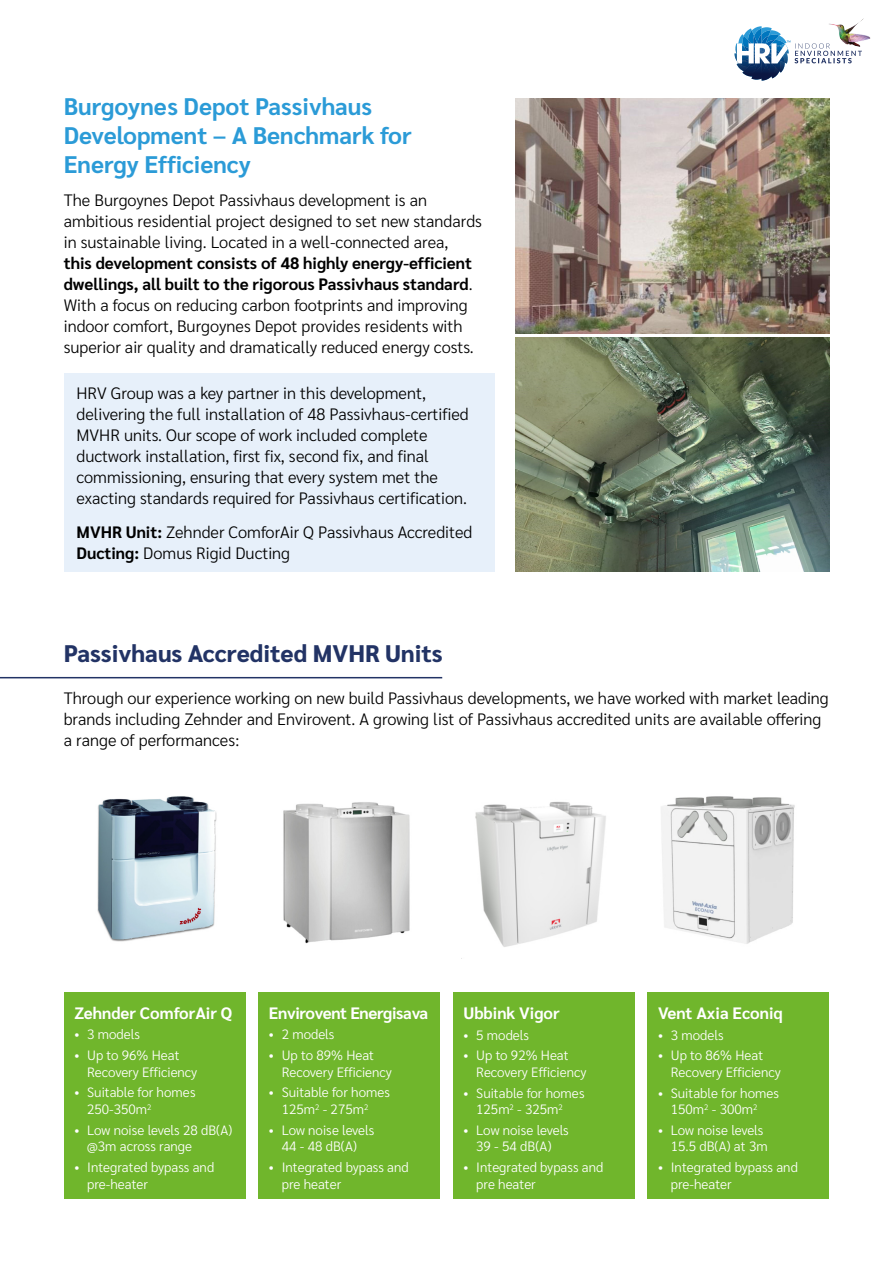
<style>
.page{position:relative;width:893px;height:1263px;background:#fff}
.page>*{position:absolute;margin:0;border:0;box-sizing:border-box;transform-origin:0 0}
.t1{font:700 24px/28.8px "Sarabun";color:#2b9bd7}
.t2{font:800 24px "Sarabun";color:#223365}
.t3{font:300 16.5px/21px "Sarabun";color:#000}
.t4{font:700 16.5px "Sarabun";color:#fff}
.t5{font:700 16.5px "Sarabun";letter-spacing:-.02em;color:#fff}
.t6{font:300 13.5px/16.5px "Sarabun";color:#fff}
.s1{font-weight:700}
</style>
<div class="page">
<img style="left:829px;top:18px;width:42px;height:23px">
<img style="left:734px;top:26px;width:128px;height:55px">
<img style="left:97px;top:796px;width:120px;height:146px">
<img style="left:283px;top:802px;width:127px;height:142px">
<img style="left:475px;top:801px;width:131px;height:146px">
<img style="left:661px;top:796px;width:134px;height:148px">
<hr style="left:0;top:677px;width:442px;height:1px;background:#223365">
<div style="left:64px;top:992px;width:182px;height:207px;background:#70b62c"></div>
<div style="left:258px;top:992px;width:182px;height:207px;background:#70b62c"></div>
<div style="left:453px;top:993px;width:182px;height:206px;background:#70b62c"></div>
<div style="left:647px;top:993px;width:182px;height:206px;background:#70b62c"></div>
<img style="left:516px;top:99px;width:313px;height:234px">
<img style="left:516px;top:338px;width:313px;height:234px">
<div style="left:64px;top:373px;width:431px;height:199px;background:#e7f0fa"></div>
<h1 class="t1" style="left:64px;top:92px;width:349px">Burgoynes Depot Passivhaus<br>Development – A Benchmark for<br>Energy Efficiency</h1>
<p class="t3" style="left:64px;top:190px;width:420px">The Burgoynes Depot Passivhaus development is an ambitious residential project designed to set new standards in sustainable living. Located in a well-connected area,</p>
<p class="t3" style="left:64px;top:253px;width:411px"><span class="s1">this development consists of 48 highly energy-efficient dwellings, all built to the rigorous Passivhaus standard</span>.<br>With a focus on reducing carbon footprints and improving indoor comfort, Burgoynes Depot provides residents with superior air quality and dramatically reduced energy costs.</p>
<p class="t3" style="left:77px;top:383px;width:394px">HRV Group was a key partner in this development, delivering the full installation of 48 Passivhaus-certified MVHR units. Our scope of work included complete ductwork installation, first fix, second fix, and final commissioning, ensuring that every system met the exacting standards required for Passivhaus certification.</p>
<p class="t3" style="left:77px;top:522px;width:397px"><span class="s1">MVHR Unit:</span> Zehnder ComforAir Q Passivhaus Accredited<br><span class="s1">Ducting:</span> Domus Rigid Ducting</p>
<h1 class="t2" style="left:64px;top:640px;width:380px">Passivhaus Accredited MVHR Units</h1>
<p class="t3" style="left:64px;top:688px;width:766px">Through our experience working on new build Passivhaus developments, we have worked with market leading brands including Zehnder and Envirovent. A growing list of Passivhaus accredited units are available offering a range of performances:</p>
<p class="t4" style="left:74px;top:1003px;width:159px">Zehnder ComforAir Q</p>
<p class="t6" style="left:74px;top:1026px;width:67px">• 3 models</p>
<p class="t6" style="left:87px;top:1047px;width:112px;text-indent:-13px">• Up to 96% Heat<br>Recovery Efficiency</p>
<p class="t6" style="left:87px;top:1084px;width:110px;text-indent:-13px">• Suitable for homes<br>250-350m<sup>2</sup></p>
<p class="t6" style="left:87px;top:1122px;width:147px;text-indent:-13px">• Low noise levels 28 dB(A) @3m across range</p>
<p class="t6" style="left:87px;top:1159px;width:129px;text-indent:-13px">• Integrated bypass and pre-heater</p>
<p class="t5" style="left:269px;top:1003px;width:161px">Envirovent Energisava</p>
<p class="t6" style="left:269px;top:1026px;width:67px">• 2 models</p>
<p class="t6" style="left:282px;top:1047px;width:112px;text-indent:-13px">• Up to 89% Heat<br>Recovery Efficiency</p>
<p class="t6" style="left:282px;top:1084px;width:110px;text-indent:-13px">• Suitable for homes<br>125m<sup>2</sup> - 275m<sup>2</sup></p>
<p class="t6" style="left:269px;top:1122px;width:107px;text-align:center">• Low noise levels<br>44 - 48 dB(A)</p>
<p class="t6" style="left:282px;top:1159px;width:129px;text-indent:-13px">• Integrated bypass and pre heater</p>
<p class="t4" style="left:463px;top:1003px;width:98px">Ubbink Vigor</p>
<p class="t6" style="left:463px;top:1027px;width:67px">• 5 models</p>
<p class="t6" style="left:476px;top:1047px;width:112px;text-indent:-13px">• Up to 92% Heat<br>Recovery Efficiency</p>
<p class="t6" style="left:476px;top:1085px;width:110px;text-indent:-13px">• Suitable for homes<br>125m<sup>2</sup> - 325m<sup>2</sup></p>
<p class="t6" style="left:463px;top:1122px;width:107px;text-align:center">• Low noise levels<br>39 - 54 dB(A)</p>
<p class="t6" style="left:476px;top:1159px;width:129px;text-indent:-13px">• Integrated bypass and pre heater</p>
<p class="t4" style="left:658px;top:1003px;width:126px">Vent Axia Econiq</p>
<p class="t6" style="left:658px;top:1027px;width:67px">• 3 models</p>
<p class="t6" style="left:671px;top:1047px;width:112px;text-indent:-13px">• Up to 86% Heat<br>Recovery Efficiency</p>
<p class="t6" style="left:671px;top:1085px;width:110px;text-indent:-13px">• Suitable for homes<br>150m<sup>2</sup> - 300m<sup>2</sup></p>
<p class="t6" style="left:671px;top:1122px;width:98px;text-indent:-13px">• Low noise levels<br>15.5 dB(A) at 3m</p>
<p class="t6" style="left:671px;top:1159px;width:129px;text-indent:-13px">• Integrated bypass and pre-heater</p>
</div>
